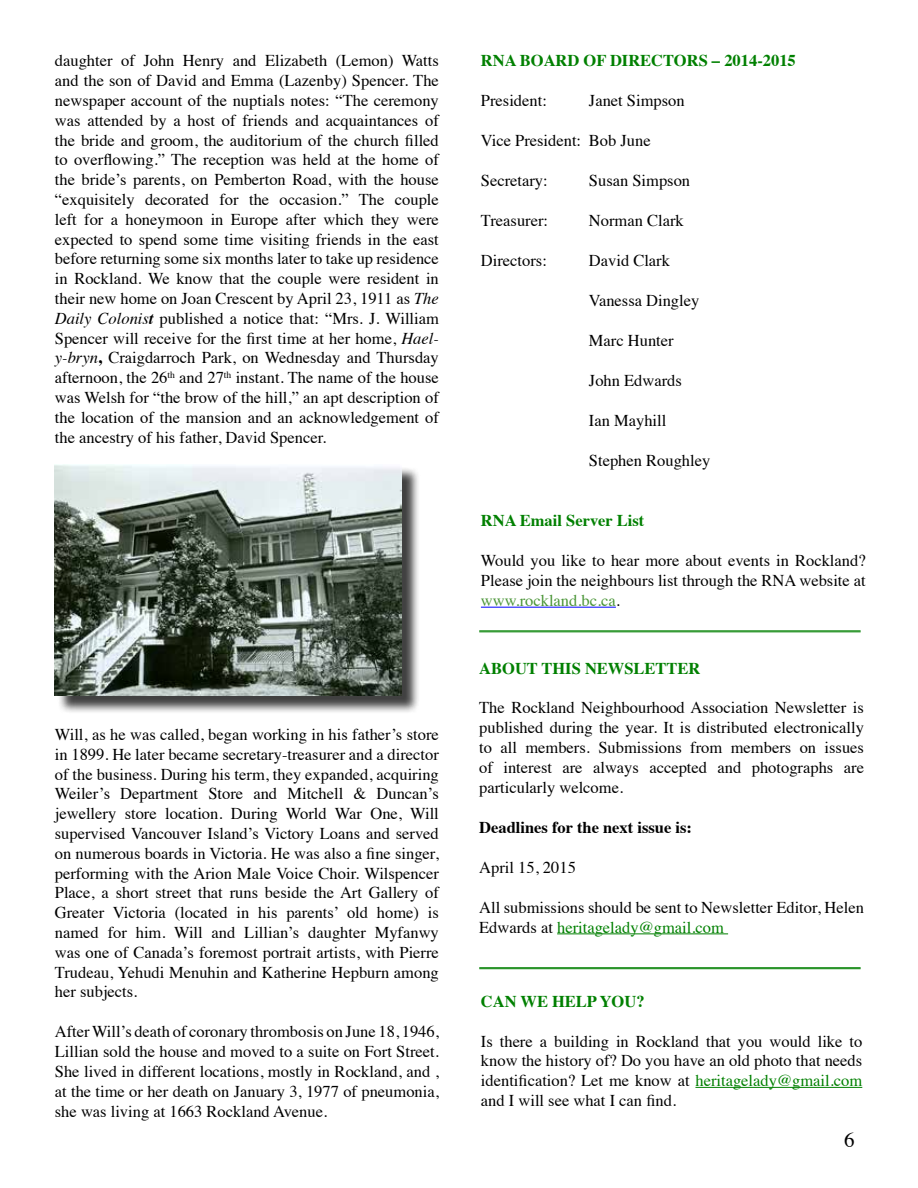
<style>
.page{position:relative;width:918px;height:1188px;background:#fff}
.page>*{position:absolute;margin:0;border:0;box-sizing:border-box;transform-origin:0 0}
.t1{font:21px "Times";color:#000}
.t2{font:16.5px/19.8px "Times";color:#000;text-align:justify}
.t3{font:700 16.5px "Times";color:#008000}
.t4{font:700 16.5px "Times";color:#000}
.s1{font-style:italic}
.s2{font-weight:700;font-style:italic}
.s3{font-weight:700}
.s4{color:#4a9537}
.s5{color:#008000}
</style>
<div class="page">
<hr style="left:481px;top:607px;width:135px;height:1px;background:#00f">
<hr style="left:557px;top:933px;width:171px;height:1px;background:#008000">
<hr style="left:695px;top:1087px;width:167px;height:1px;background:#008000">
<hr style="left:479px;top:631px;width:382px;height:1px;background:#008000">
<hr style="left:479px;top:967px;width:382px;height:1px;background:#008000">
<hr style="left:479px;top:968px;width:382px;height:1px;background:#008000">
<div style="left:57px;top:467px;width:364px;height:248px;background:#000;opacity:.75"></div>
<img style="left:55px;top:464px;width:347px;height:232px">
<p class="t2" style="left:55px;top:50px;width:386px">daughter of John Henry and Elizabeth (Lemon) Watts and the son of David and Emma (Lazenby) Spencer. The newspaper account of the nuptials notes: “The ceremony was attended by a host of friends and acquaintances of the bride and groom, the auditorium of the church filled to overflowing.” The reception was held at the home of the bride’s parents, on Pemberton Road, with the house “exquisitely decorated for the occasion.” The couple left for a honeymoon in Europe after which they were expected to spend some time visiting friends in the east before returning some six months later to take up residence in Rockland. We know that the couple were resident in their new home on Joan Crescent by April 23, 1911 as <span class="s1">The Daily Colonis</span><span class="s2">t</span> published a notice that: “Mrs. J. William Spencer will receive for the first time at her home, <span class="s1">Hael&shy;y-bryn</span><span class="s3">,</span> Craigdarroch Park, on Wednesday and Thursday afternoon, the 26<sup>th</sup> and 27<sup>th</sup> instant. The name of the house was Welsh for “the brow of the hill,” an apt description of the location of the mansion and an acknowledgement of the ancestry of his father, David Spencer.</p>
<p class="t2" style="left:55px;top:723px;width:386px">Will, as he was called, began working in his father’s store in 1899. He later became secretary-treasurer and a director of the business. During his term, they expanded, acquiring Weiler’s Department Store and Mitchell &amp; Duncan’s jewellery store location. During World War One, Will supervised Vancouver Island’s Victory Loans and served on numerous boards in Victoria. He was also a fine singer, performing with the Arion Male Voice Choir. Wilspencer Place, a short street that runs beside the Art Gallery of Greater Victoria (located in his parents’ old home) is named for him. Will and Lillian’s daughter Myfanwy was one of Canada’s foremost portrait artists, with Pierre Trudeau, Yehudi Menuhin and Katherine Hepburn among her subjects.</p>
<p class="t2" style="left:55px;top:1021px;width:386px">After Will’s death of coronary thrombosis on June 18, 1946, Lillian sold the house and moved to a suite on Fort Street.<br>She lived in different locations, mostly in Rockland, and , at the time or her death on January 3, 1977 of pneumonia, she was living at 1663 Rockland Avenue.</p>
<p class="t3" style="left:481px;top:45px;width:316px">RNA BOARD OF DIRECTORS – 2014-2015</p>
<p class="t2" style="left:481px;top:89px;width:67px">President:</p>
<p class="t2" style="left:589px;top:89px;width:97px">Janet Simpson</p>
<p class="t2" style="left:481px;top:129px;width:171px">Vice President: Bob June</p>
<p class="t2" style="left:481px;top:169px;width:68px">Secretary:</p>
<p class="t2" style="left:589px;top:169px;width:103px">Susan Simpson</p>
<p class="t2" style="left:481px;top:209px;width:69px">Treasurer:</p>
<p class="t2" style="left:589px;top:209px;width:96px">Norman Clark</p>
<p class="t2" style="left:481px;top:249px;width:67px">Directors:</p>
<p class="t2" style="left:589px;top:249px;width:83px">David Clark</p>
<p class="t2" style="left:589px;top:289px;width:112px">Vanessa Dingley</p>
<p class="t2" style="left:589px;top:329px;width:86px">Marc Hunter</p>
<p class="t2" style="left:589px;top:369px;width:95px">John Edwards</p>
<p class="t2" style="left:589px;top:409px;width:79px">Ian Mayhill</p>
<p class="t2" style="left:589px;top:450px;width:123px">Stephen Roughley</p>
<p class="t3" style="left:481px;top:505px;width:165px">RNA Email Server List</p>
<p class="t2" style="left:481px;top:549px;width:386px">Would you like to hear more about events in Rockland?<br>Please join the neighbours list through the RNA website at <span class="s4">www.rockland.bc.ca</span>.</p>
<p class="t3" style="left:479px;top:653px;width:223px">ABOUT THIS NEWSLETTER</p>
<p class="t2" style="left:479px;top:697px;width:386px">The Rockland Neighbourhood Association Newsletter is published during the year. It is distributed electronically to all members. Submissions from members on issues of interest are always accepted and photographs are particularly welcome.</p>
<p class="t4" style="left:479px;top:811px;width:214px">Deadlines for the next issue is:</p>
<p class="t2" style="left:479px;top:856px;width:98px">April 15, 2015</p>
<p class="t2" style="left:479px;top:896px;width:386px">All submissions should be sent to Newsletter Editor, Helen<br>Edwards at <span class="s5">heritagelady@gmail.com</span></p>
<p class="t3" style="left:481px;top:986px;width:165px">CAN WE HELP YOU?</p>
<p class="t2" style="left:481px;top:1030px;width:383px">Is there a building in Rockland that you would like to know the history of? Do you have an old photo that needs identification? Let me know at <span class="s5">heritagelady@gmail.com </span>and I will see what I can find.</p>
<p class="t1" style="left:844px;top:1120px;width:12px">6</p>
</div>
